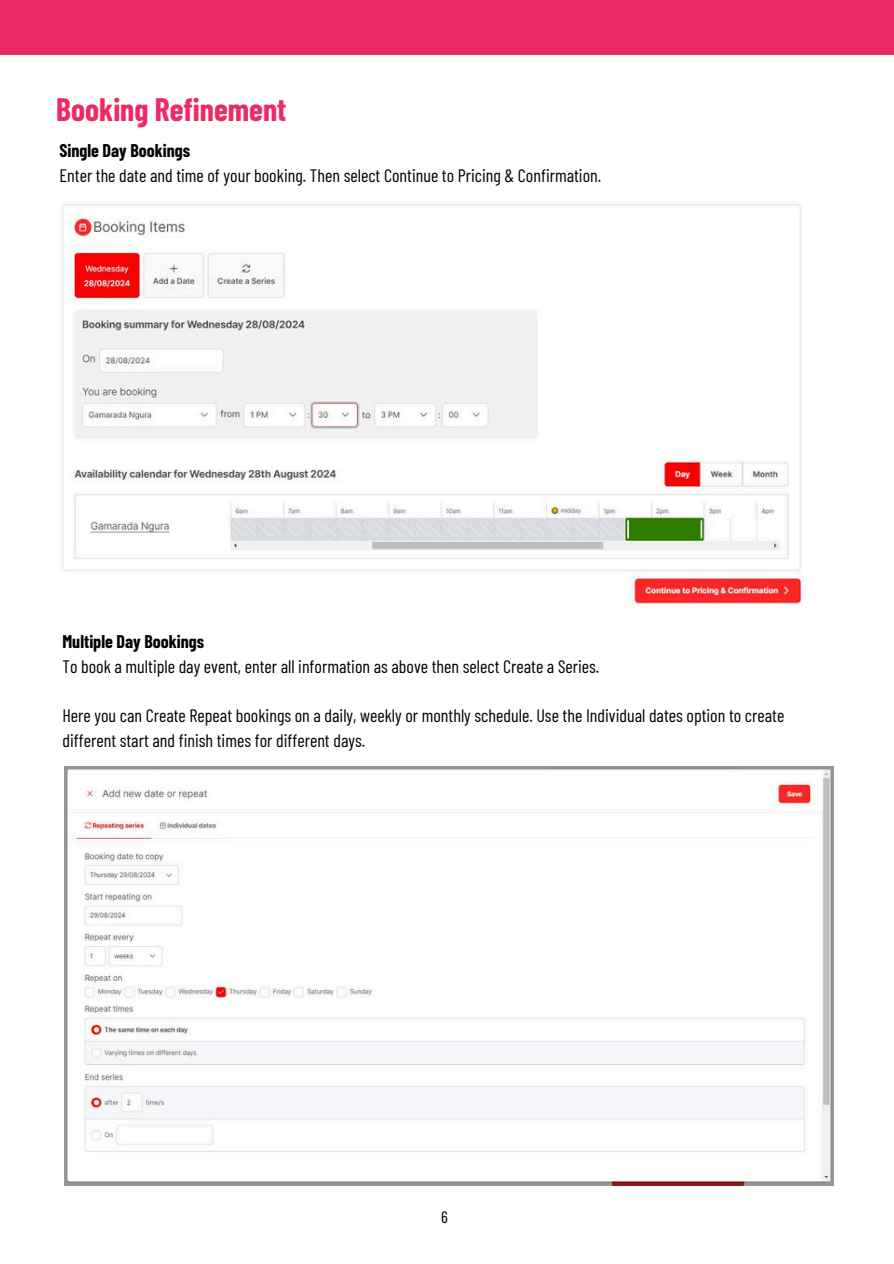
<style>
.page{position:relative;width:894px;height:1264px;background:#fff}
.page>*{position:absolute;margin:0;border:0;box-sizing:border-box;transform-origin:0 0}
.t1{font:700 31.65px "Barlow Condensed";color:#ee2964}
.t2{font:18px/24.8px "Barlow Condensed";color:#000}
.t3{font:700 18px "Barlow Condensed";color:#000}
.t4{font:16.5px "Barlow Condensed";color:#000}
</style>
<div class="page">
<div style="left:0;top:0;width:893px;height:54px;background:#eb2864"></div>
<img style="left:62px;top:204px;width:740px;height:400px">
<img style="left:64px;top:766px;width:769px;height:419px">
<p class="t1" style="left:56px;top:89px;width:232px">Booking Refinement</p>
<p class="t3" style="left:59px;top:139px;width:132px">Single Day Bookings</p>
<p class="t2" style="left:59px;top:163px;width:543px">Enter the date and time of your booking. Then select Continue to Pricing &amp; Confirmation.</p>
<p class="t3" style="left:62px;top:630px;width:143px">Multiple Day Bookings</p>
<p class="t2" style="left:62px;top:653px;width:538px">To book a multiple day event, enter all information as above then select Create a Series.</p>
<p class="t2" style="left:62px;top:702px;width:723px">Here you can Create Repeat bookings on a daily, weekly or monthly schedule. Use the Individual dates option to create different start and finish times for different days.</p>
<p class="t4" style="left:441px;top:1206px;width:8px">6</p>
</div>
